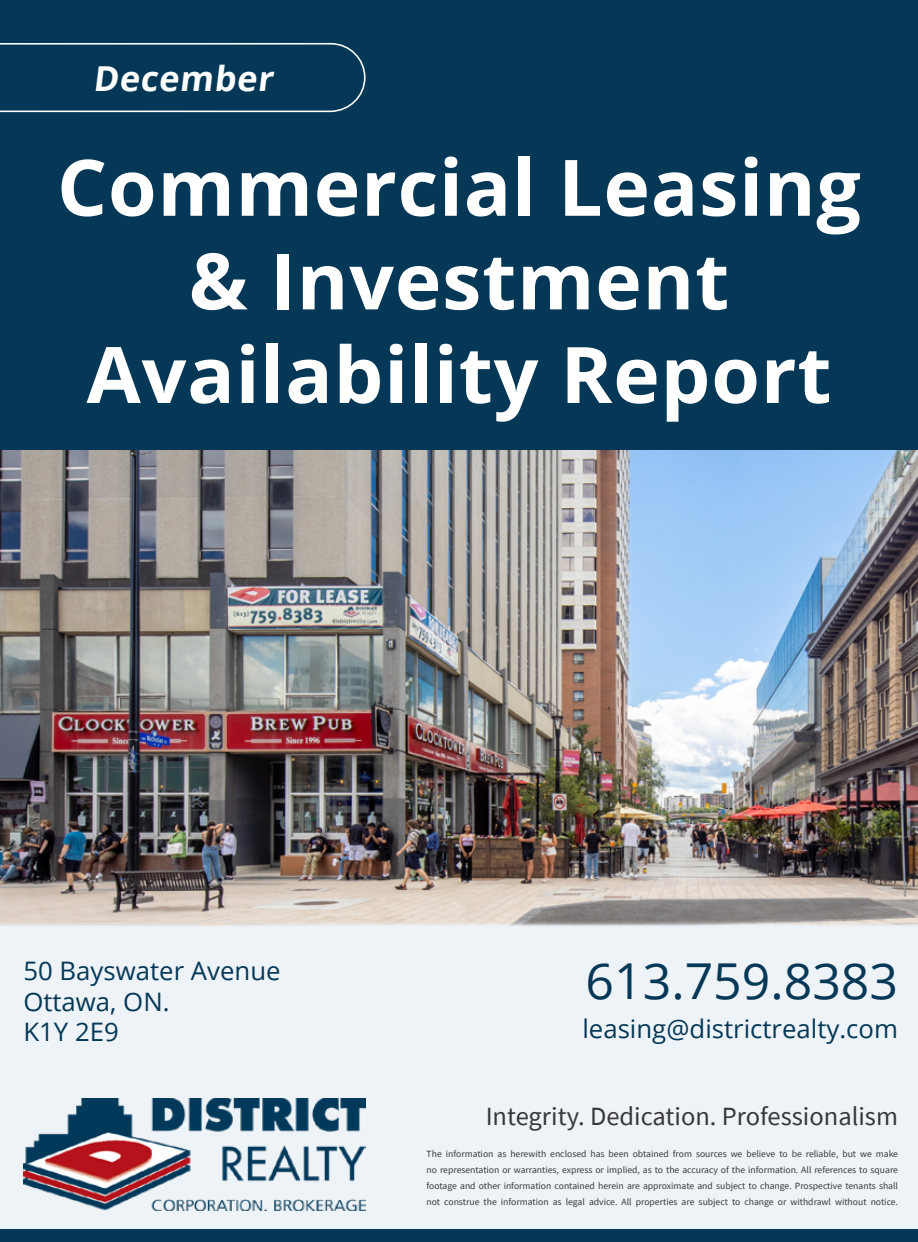
<style>
.page{position:relative;width:918px;height:1242px;background:#fff}
.page>*{position:absolute;margin:0;border:0;box-sizing:border-box;transform-origin:0 0}
.t1{font:700 78px/93.6px "Open Sans";letter-spacing:.01em;color:#fff;text-align:center}
.t2{font:49.5px "Open Sans";color:#053856}
.t3{font:700 34.35px "Open Sans";color:#fff}
.t4{font:26.25px "Source Sans Pro";color:#383838}
.t5{font:25.5px/30.6px "Open Sans";color:#053856}
.t6{font:9.6px/15.9px "Source Sans Pro";color:#383838;text-align:justify}
</style>
<div class="page">
<img style="left:0;top:450px;width:918px;height:470px">
<div style="left:0;top:920px;width:918px;height:322px;background:#eef3f8"></div>
<img style="left:23px;top:1098px;width:343px;height:113px">
<div style="left:0;top:1229px;width:918px;height:13px;background:#053856"></div>
<div style="left:0;top:0;width:918px;height:450px;background:#053856"></div>
<svg style="left:0;top:42px;width:366px;height:71px"></svg>
<h3 class="t3" style="left:93px;top:54px;width:187px">December</h3>
<h1 class="t1" style="left:57px;top:139px;width:805px">Commercial Leasing &amp; Investment<br>Availability Report</h1>
<h3 class="t5" style="left:23px;top:955px;width:259px">50 Bayswater Avenue<br>Ottawa, ON.<br>K1Y 2E9</h3>
<h2 class="t2" style="left:586px;top:947px;width:314px">613.759.8383</h2>
<h3 class="t5" style="left:582px;top:1012px;width:317px">leasing@districtrealty.com</h3>
<h3 class="t4" style="left:486px;top:1100px;width:414px">Integrity. Dedication. Professionalism</h3>
<p class="t6" style="left:427px;top:1146px;width:473px">The information as herewith enclosed has been obtained from sources we believe to be reliable, but we make no representation or warranties, express or implied, as to the accuracy of the information. All references to square footage and other information contained herein are approximate and subject to change. Prospective tenants shall not construe the information as legal advice. All properties are subject to change or withdrawl without notice.</p>
</div>
